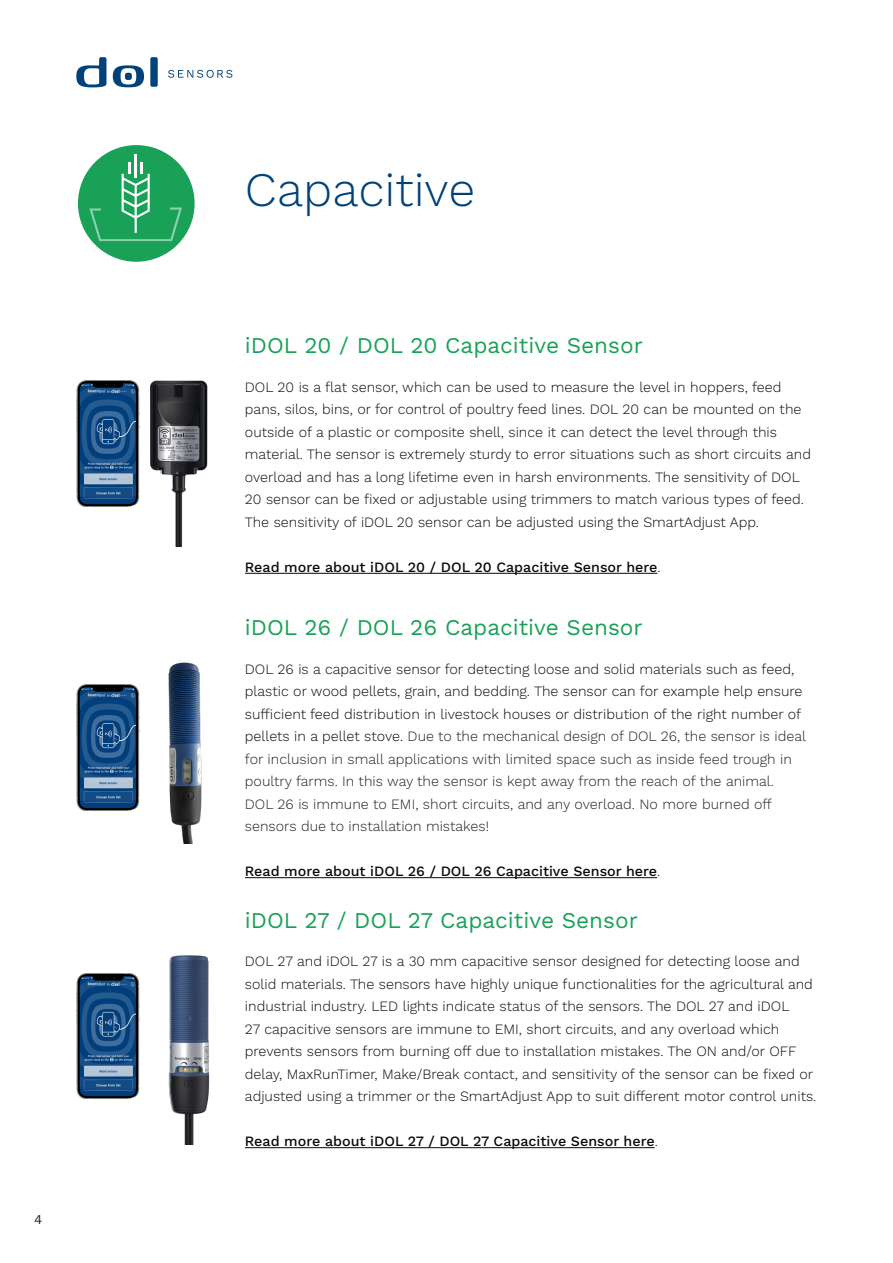
<style>
.page{position:relative;width:893px;height:1263px;background:#fff}
.page>*{position:absolute;margin:0;border:0;box-sizing:border-box;transform-origin:0 0}
.t1{font:300 48px "Work Sans";color:#004279}
.t2{font:22.5px "Work Sans";color:#19a158}
.t3{font:300 14.25px/22.5px "Work Sans";color:#07090c}
.t4{font:500 14.25px "Work Sans";color:#07090c}
.t5{font:300 14.25px/22.5px "Work Sans";color:#231f20}
.t6{font:13.5px "Work Sans";color:#231f20}
.s1{font-weight:300}
.s2{color:#231f20}
</style>
<div class="page">
<svg style="left:168px;top:70px;width:64px;height:8px"></svg>
<svg style="left:76px;top:57px;width:30px;height:30px"></svg>
<svg style="left:113px;top:65px;width:31px;height:22px"></svg>
<div style="left:125px;top:73px;width:7px;height:7px;background:#004279;border-radius:50%"></div>
<div style="left:150px;top:57px;width:8px;height:30px;background:#004279;border-radius:2px"></div>
<img style="left:76px;top:380px;width:132px;height:166px">
<img style="left:83px;top:662px;width:119px;height:181px">
<img style="left:82px;top:955px;width:128px;height:189px">
<div style="left:78px;top:145px;width:117px;height:117px;background:#19a158;border-radius:50%"></div>
<hr style="left:135px;top:154px;width:2px;height:24px;background:#fff">
<svg style="left:89px;top:162px;width:93px;height:79px"></svg>
<hr style="left:245px;top:573px;width:412px;height:1px;background:#07090c">
<hr style="left:245px;top:877px;width:412px;height:1px;background:#07090c">
<hr style="left:245px;top:1147px;width:410px;height:1px;background:#07090c">
<img style="left:77px;top:381px;width:62px;height:125px">
<img style="left:77px;top:973px;width:62px;height:125px">
<img style="left:77px;top:685px;width:62px;height:125px">
<p class="t6" style="left:34px;top:1211px;width:10px">4</p>
<p class="t1" style="left:245px;top:161px;width:232px">Capacitive</p>
<p class="t2" style="left:245px;top:333px;width:399px">iDOL 20 / DOL 20 Capacitive Sensor</p>
<p class="t3" style="left:245px;top:376px;width:568px">DOL 20 is a flat sensor, which can be used to measure the level in hoppers, feed pans, silos, bins, or for control of poultry feed lines. DOL 20 can be mounted on the outside of a plastic or composite shell, since it can detect the level through this material. The sensor is extremely sturdy to error situations such as short circuits and overload and has a long lifetime even in harsh environments. The sensitivity of DOL 20 sensor can be fixed or adjustable using trimmers to match various types of feed.<br>The sensitivity of iDOL 20 sensor can be adjusted using the SmartAdjust App.</p>
<p class="t4" style="left:245px;top:559px;width:417px">Read more about iDOL 20 / DOL 20 Capacitive Sensor here<span class="s1">.</span></p>
<p class="t2" style="left:245px;top:614px;width:399px">iDOL 26 / DOL 26 Capacitive Sensor</p>
<p class="t3" style="left:245px;top:658px;width:563px">DOL 26 is a capacitive sensor for detecting loose and solid materials such as feed, plastic or wood pellets, grain, and bedding. The sensor can for example help ensure sufficient feed distribution in livestock houses or distribution of the right number of pellets in a pellet stove. <span class="s2">Due to the mechanical design of DOL 26, the sensor is ideal for inclusion in small applications with limited space such as inside feed trough in poultry farms. In this way the sensor is kept away from the reach of the animal.</span></p>
<p class="t5" style="left:245px;top:793px;width:529px">DOL 26 is immune to EMI, short circuits, and any overload. No more burned off sensors due to installation mistakes!</p>
<p class="t4" style="left:245px;top:863px;width:417px">Read more about iDOL 26 / DOL 26 Capacitive Sensor here<span class="s1">.</span></p>
<p class="t2" style="left:245px;top:907px;width:394px">iDOL 27 / DOL 27 Capacitive Sensor</p>
<p class="t3" style="left:245px;top:951px;width:573px">DOL 27 and iDOL 27 is a 30 mm capacitive sensor designed for detecting loose and solid materials. The sensors have highly unique functionalities for the agricultural and industrial industry. LED lights indicate status of the sensors. The DOL 27 and iDOL<br>27 capacitive sensors are immune to EMI, short circuits, and any overload which prevents sensors from burning off due to installation mistakes. The ON and/or OFF delay, MaxRunTimer, Make/Break contact, and sensitivity of the sensor can be fixed or adjusted using a trimmer or the SmartAdjust App to suit different motor control units.</p>
<p class="t4" style="left:245px;top:1133px;width:414px">Read more about iDOL 27 / DOL 27 Capacitive Sensor here<span class="s1">.</span></p>
</div>
